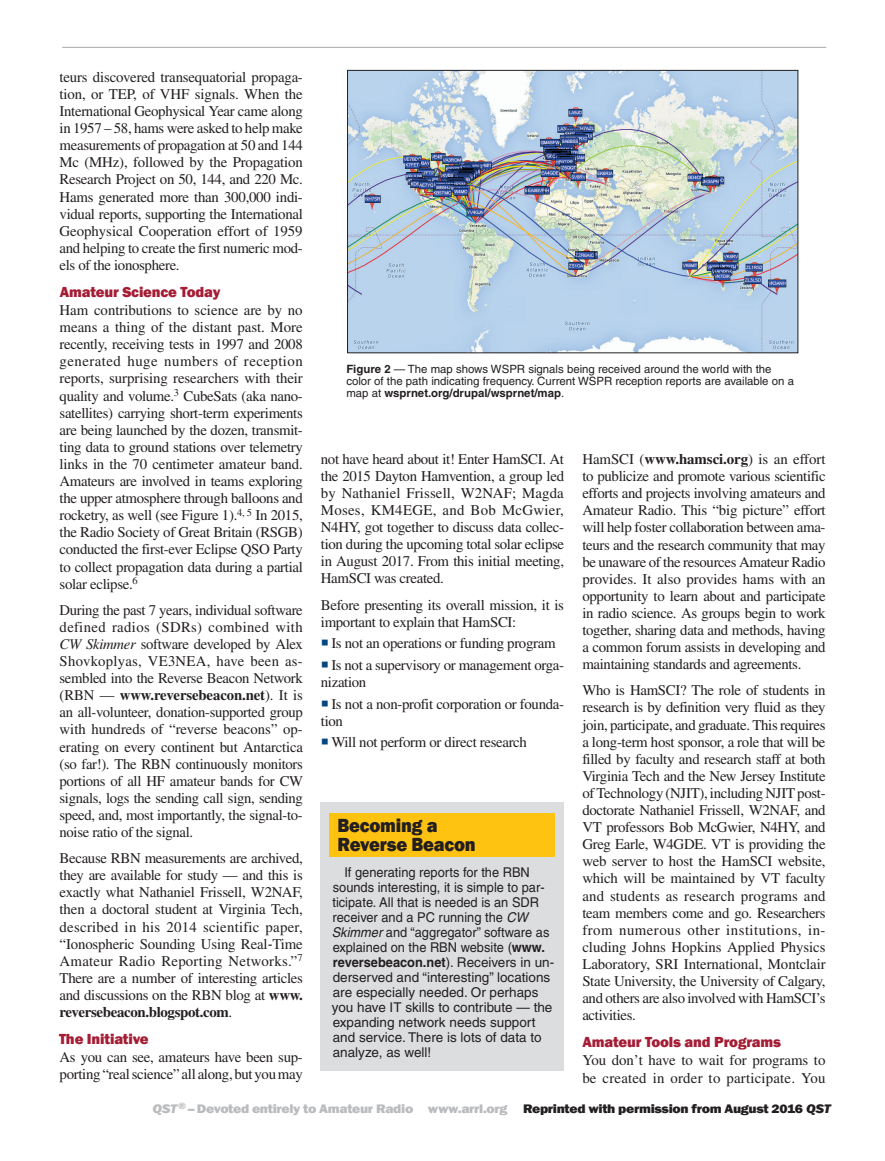
<style>
.page{position:relative;width:885px;height:1161px;background:#fff}
.page>*{position:absolute;margin:0;border:0;box-sizing:border-box;transform-origin:0 0}
.Sidebar_title{font:800 19.5px/19.5px "Franklin Gothic";letter-spacing:-.01em;color:#231f20;scale:.95 1}
.Subhead_1{font:800 15px "Franklin Gothic";letter-spacing:-.01em;color:#a41d35}
.Body_Text{font:14.85px/17.1px "Times";letter-spacing:-.02em;color:#231f20;text-align:justify}
.Body_Text-2{font:14.85px/17.1px "Times";letter-spacing:.015em;color:#231f20}
.Sidebar{font:13.5px/15px "Helvetica";color:#231f20;scale:.95 1}
.t1{font:800 12.75px "Franklin Gothic";letter-spacing:-.025em;color:#babbbe;scale:1.1 1}
.t2{font:11.4px/12px "Helvetica";color:#231f20}
.s1{font-style:italic}
.s2{font-weight:700}
.s3{font-family:"Cambria Math"}
.s4{color:#014882}
.s5{color:#231f20}
.s6{font-style:italic;color:#231f20}
</style>
<div class="page">
<hr style="left:62px;top:47px;width:764px;height:1px;background:#a8a9ad">
<div style="left:321px;top:803px;width:243px;height:268px;background:#dcdddf"></div>
<img style="left:349px;top:72px;width:447px;height:279px">
<div style="left:347px;top:70px;width:451px;height:283px;border:1px solid #231f20"></div>
<div style="left:330px;top:813px;width:225px;height:44px;background:#fec210"></div>
<p class="Body_Text" style="left:60px;top:68px;width:245px">teurs discovered transequatorial propaga&shy;tion, or TEP, of VHF signals. When the International Geophysical Year came along in 1957 – 58, hams were asked to help make measurements of propagation at 50 and 144<br>Mc (MHz), followed by the Propagation Research Project on 50, 144, and 220 Mc.<br>Hams generated more than 300,000 indi&shy;vidual reports, supporting the International Geophysical Cooperation effort of 1959 and helping to create the first numeric mod&shy;els of the ionosphere.</p>
<p class="Subhead_1" style="left:60px;top:282px;width:162px">Amateur Science Today</p>
<p class="Body_Text" style="left:60px;top:301px;width:245px">Ham contributions to science are by no means a thing of the distant past. More recently, receiving tests in 1997 and 2008 generated huge numbers of reception reports, surprising researchers with their quality and volume.<sup>3</sup> CubeSats (aka nano&shy;satellites) carrying short-term experiments are being launched by the dozen, transmit&shy;ting data to ground stations over telemetry links in the 70 centimeter amateur band.<br>Amateurs are involved in teams exploring the upper atmosphere through balloons and rocketry, as well (see Figure 1).<sup>4,</sup> <sup>5</sup> In 2015, the Radio Society of Great Britain (RSGB) conducted the first-ever Eclipse QSO Party to collect propagation data during a partial solar eclipse.<sup>6</sup></p>
<p class="Body_Text" style="left:60px;top:601px;width:245px">During the past 7 years, individual software defined radios (SDRs) combined with <span class="s1">CW Skimmer</span> software developed by Alex Shovkoplyas, VE3NEA, have been as&shy;sembled into the Reverse Beacon Network (RBN — <span class="s2">www.reversebeacon.net</span>). It is an all-volunteer, donation-supported group with hundreds of “reverse beacons” op&shy;erating on every continent but Antarctica (so far!). The RBN continuously monitors portions of all HF amateur bands for CW signals, logs the sending call sign, sending speed, and, most importantly, the signal-to&shy;noise ratio of the signal.</p>
<p class="Body_Text" style="left:60px;top:850px;width:245px">Because RBN measurements are archived, they are available for study — and this is exactly what Nathaniel Frissell, W2NAF, then a doctoral student at Virginia Tech, described in his 2014 scientific paper, “Ionospheric Sounding Using Real<span class="s3">‐</span>Time Amateur Radio Reporting Networks.”<sup>7<br></sup>There are a number of interesting articles and discussions on the RBN blog at <span class="s2">www. reversebeacon.blogspot.com</span>.</p>
<p class="Subhead_1" style="left:59px;top:1029px;width:91px">The Initiative</p>
<p class="Body_Text" style="left:60px;top:1049px;width:245px">As you can see, amateurs have been sup&shy;porting “real science” all along, but you may</p>
<p class="t2" style="left:346px;top:363px;width:449px"><span class="s2">Figure 2</span> — The map shows WSPR signals being received around the world with the color of the path indicating frequency. Current WSPR reception reports are available on a map at <span class="s2">wsprnet.org/drupal/wsprnet/map</span>.</p>
<p class="Body_Text" style="left:321px;top:450px;width:245px">not have heard about it! Enter HamSCI. At the 2015 Dayton Hamvention, a group led by Nathaniel Frissell, W2NAF; Magda Moses, KM4EGE, and Bob McGwier, N4HY, got together to discuss data collec&shy;tion during the upcoming total solar eclipse in August 2017. From this initial meeting, HamSCI was created.</p>
<p class="Body_Text" style="left:321px;top:596px;width:245px">Before presenting its overall mission, it is important to explain that HamSCI:</p>
<p class="Body_Text" style="left:321px;top:635px;width:236px"><span class="s4">○</span> Is not an operations or funding program</p>
<p class="Body_Text" style="left:321px;top:656px;width:245px"><span class="s4">○</span> Is not a supervisory or management orga&shy;nization</p>
<p class="Body_Text" style="left:321px;top:695px;width:245px"><span class="s4">○</span> Is not a non-profit corporation or founda&shy;tion</p>
<p class="Body_Text" style="left:321px;top:734px;width:207px"><span class="s4">○</span> Will not perform or direct research</p>
<p class="Sidebar_title" style="left:337px;top:815px;width:147px">Becoming a<br>Reverse Beacon</p>
<p class="Sidebar" style="left:331px;top:864px;width:236px;text-indent:13px">If generating reports for the RBN sounds interesting, it is simple to par&shy;ticipate. All that is needed is an SDR receiver and a PC running the <span class="s1">CW Skimmer</span> and “aggregator” software as explained on the RBN website (<span class="s2">www. reversebeacon.net</span>). Receivers in un&shy;derserved and “interesting” locations are especially needed. Or perhaps you have IT skills to contribute — the expanding network needs support and service. There is lots of data to analyze, as well!</p>
<p class="Body_Text" style="left:582px;top:450px;width:245px">HamSCI (<span class="s2">www.hamsci.org</span>) is an effort to publicize and promote various scientific efforts and projects involving amateurs and Amateur Radio. This “big picture” effort will help foster collaboration between ama&shy;teurs and the research community that may be unaware of the resources Amateur Radio provides. It also provides hams with an opportunity to learn about and participate in radio science. As groups begin to work together, sharing data and methods, having a common forum assists in developing and maintaining standards and agreements.</p>
<p class="Body_Text" style="left:582px;top:682px;width:245px">Who is HamSCI? The role of students in research is by definition very fluid as they join, participate, and graduate. This requires a long-term host sponsor, a role that will be filled by faculty and research staff at both Virginia Tech and the New Jersey Institute of Technology (NJIT), including NJIT post&shy;doctorate Nathaniel Frissell, W2NAF, and VT professors Bob McGwier, N4HY, and Greg Earle, W4GDE. VT is providing the web server to host the HamSCI website, which will be maintained by VT faculty and students as research programs and team members come and go. Researchers from numerous other institutions, in&shy;cluding Johns Hopkins Applied Physics Laboratory, SRI International, Montclair State University, the University of Calgary, and others are also involved with HamSCI’s activities.</p>
<p class="Subhead_1" style="left:582px;top:1033px;width:200px">Amateur Tools and Programs</p>
<p class="Body_Text-2" style="left:582px;top:1052px;width:244px">You don’t have to wait for programs to be created in order to participate. You</p>
<p class="t1" style="left:152px;top:1101px;width:618px"><span class="s1">QST</span><sup>®</sup>– Devoted entirely to Amateur Radio www.arrl.org <span class="s5">Reprinted with permission from August 2016</span> <span class="s6">QST</span></p>
</div>
